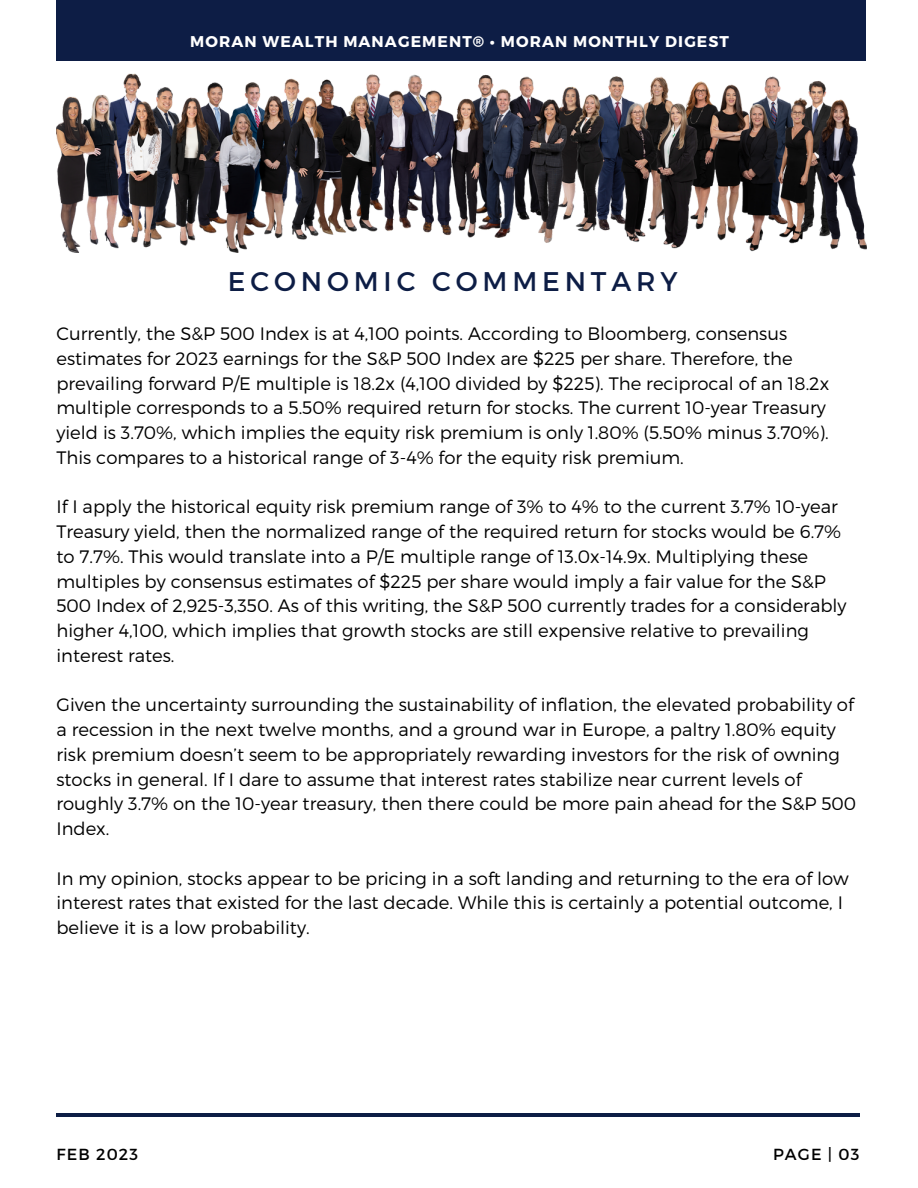
<style>
.page{position:relative;width:918px;height:1188px;background:#fff}
.page>*{position:absolute;margin:0;border:0;box-sizing:border-box;transform-origin:0 0}
.t1{font:27px "Montserrat";letter-spacing:.18em;color:#0d1d45}
.t2{font:300 18px/24.8px "Montserrat";color:#000}
.t3{font:16.05px "Montserrat";letter-spacing:.07em;color:#000}
.t4{font:700 15.6px "Montserrat";letter-spacing:.07em;color:#fff}
</style>
<div class="page">
<div style="left:56px;top:0;width:810px;height:61px;background:#0d1d45"></div>
<hr style="left:56px;top:1113px;width:804px;height:4px;background:#0d1d45">
<img style="left:56px;top:74px;width:810px;height:178px">
<p class="t4" style="left:190px;top:31px;width:540px">MORAN WEALTH MANAGEMENT® • MORAN MONTHLY DIGEST</p>
<h1 class="t1" style="left:228px;top:264px;width:451px">ECONOMIC COMMENTARY</h1>
<p class="t2" style="left:56px;top:320px;width:774px">Currently, the S&amp;P 500 Index is at 4,100 points. According to Bloomberg, consensus estimates for 2023 earnings for the S&amp;P 500 Index are $225 per share. Therefore, the prevailing forward P/E multiple is 18.2x (4,100 divided by $225). The reciprocal of an 18.2x multiple corresponds to a 5.50% required return for stocks. The current 10-year Treasury yield is 3.70%, which implies the equity risk premium is only 1.80% (5.50% minus 3.70%).<br>This compares to a historical range of 3-4% for the equity risk premium.</p>
<p class="t2" style="left:56px;top:494px;width:792px">If I apply the historical equity risk premium range of 3% to 4% to the current 3.7% 10-year Treasury yield, then the normalized range of the required return for stocks would be 6.7% to 7.7%. This would translate into a P/E multiple range of 13.0x-14.9x. Multiplying these multiples by consensus estimates of $225 per share would imply a fair value for the S&amp;P 500 Index of 2,925-3,350. As of this writing, the S&amp;P 500 currently trades for a considerably higher 4,100, which implies that growth stocks are still expensive relative to prevailing interest rates.</p>
<p class="t2" style="left:56px;top:692px;width:801px">Given the uncertainty surrounding the sustainability of inflation, the elevated probability of a recession in the next twelve months, and a ground war in Europe, a paltry 1.80% equity risk premium doesn’t seem to be appropriately rewarding investors for the risk of owning stocks in general. If I dare to assume that interest rates stabilize near current levels of roughly 3.7% on the 10-year treasury, then there could be more pain ahead for the S&amp;P 500<br>Index.</p>
<p class="t2" style="left:56px;top:865px;width:794px">In my opinion, stocks appear to be pricing in a soft landing and returning to the era of low interest rates that existed for the last decade. While this is certainly a potential outcome, I believe it is a low probability.</p>
<p class="t3" style="left:56px;top:1143px;width:83px">FEB 2023</p>
<p class="t3" style="left:773px;top:1143px;width:88px">PAGE | 03</p>
</div>
